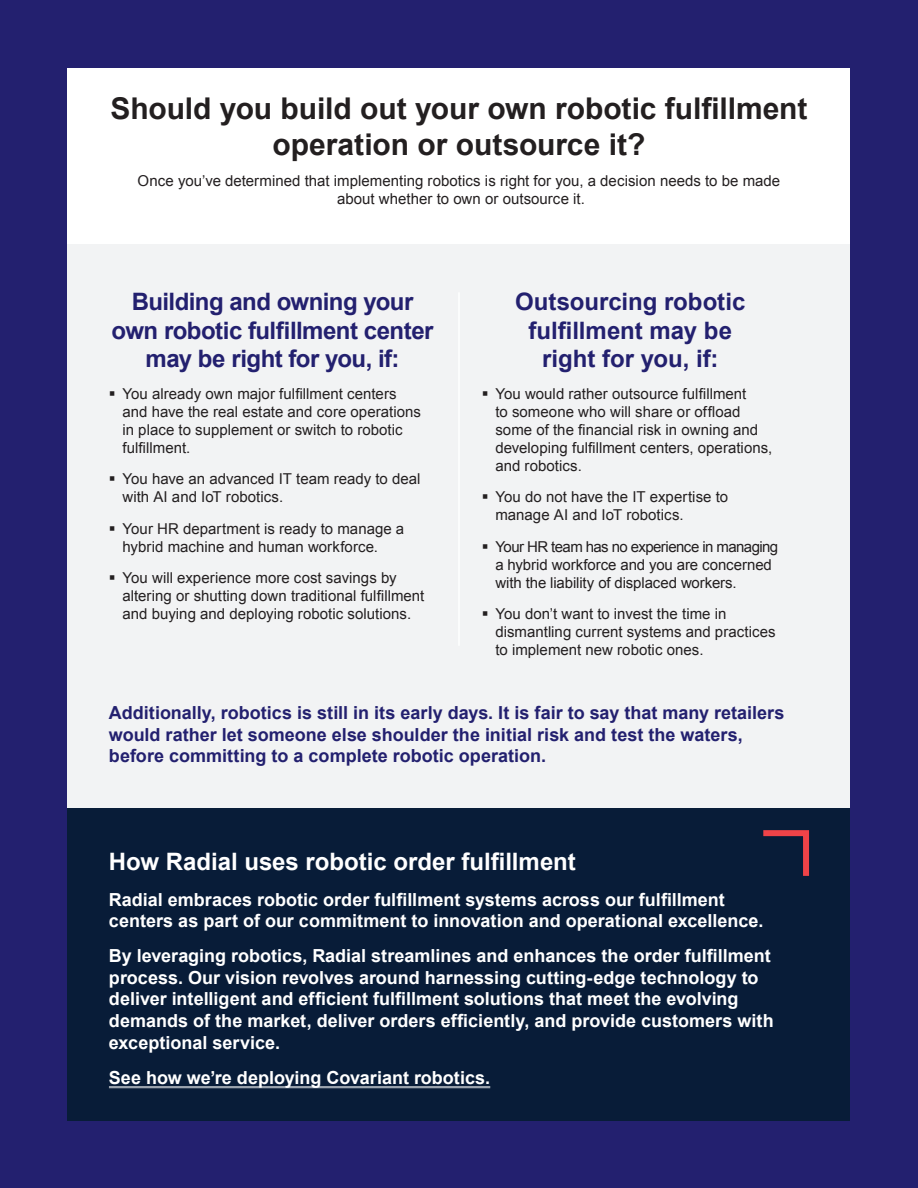
<style>
.page{position:relative;width:918px;height:1188px;background:#23206f}
.page>*{position:absolute;margin:0;border:0;box-sizing:border-box;transform-origin:0 0}
.Headline{font:700 30px/36px "Arial";letter-spacing:-.005em;color:#231f20;text-align:center}
.Sub_01{font:700 24px/28.8px "Arial";letter-spacing:-.02em;color:#23206f;text-align:center}
.Sub_01-2{font:700 24px/28.8px "Arial";color:#23206f;text-align:center}
.Headline_02{font:700 24px "Arial";color:#fff}
.Sub_02{font:700 18px/21.6px "Arial";color:#fff}
.Sub_02-2{font:700 18px/21.6px "Arial";color:#23206f}
.Text{font:15px/18px "Arial";color:#231f20}
</style>
<div class="page">
<div style="left:68px;top:68px;width:782px;height:1053px;background:#fff"></div>
<div style="left:68px;top:244px;width:782px;height:687px;background:#f2f3f4"></div>
<div style="left:68px;top:808px;width:782px;height:313px;background:#081c38"></div>
<hr style="left:109px;top:1086px;width:381px;height:2px;background:#9ca4af">
<hr style="left:458px;top:292px;width:2px;height:354px;background:#fff">
<svg style="left:763px;top:830px;width:47px;height:46px"></svg>
<p class="Headline" style="left:110px;top:91px;width:699px">Should you build out your own robotic fulfillment operation or outsource it?</p>
<p class="Text" style="left:138px;top:172px;width:644px;text-align:center">Once you’ve determined that implementing robotics is right for you, a decision needs to be made about whether to own or outsource it.</p>
<p class="Sub_01" style="left:112px;top:288px;width:323px">Building and owning your own robotic fulfillment center may be right for you, if:</p>
<p class="Text" style="left:122px;top:385px;width:300px">You already own major fulfillment centers and have the real estate and core operations in place to supplement or switch to robotic fulfillment.</p>
<p class="Text" style="left:122px;top:470px;width:300px">You have an advanced IT team ready to deal with AI and IoT robotics.</p>
<p class="Text" style="left:122px;top:520px;width:283px">Your HR department is ready to manage a hybrid machine and human workforce.</p>
<p class="Text" style="left:122px;top:569px;width:303px">You will experience more cost savings by altering or shutting down traditional fulfillment and buying and deploying robotic solutions.</p>
<p class="Sub_01-2" style="left:515px;top:288px;width:232px">Outsourcing robotic fulfillment may be right for you, if:</p>
<p class="Text" style="left:495px;top:385px;width:279px">You would rather outsource fulfillment<br>to someone who will share or offload some of the financial risk in owning and developing fulfillment centers, operations, and robotics.</p>
<p class="Text" style="left:495px;top:488px;width:234px">You do not have the IT expertise to manage AI and IoT robotics.</p>
<p class="Text" style="left:495px;top:538px;width:284px">Your HR team has no experience in managing a hybrid workforce and you are concerned with the liability of displaced workers.</p>
<p class="Text" style="left:495px;top:605px;width:282px">You don’t want to invest the time in dismantling current systems and practices to implement new robotic ones.</p>
<p class="Sub_02-2" style="left:109px;top:703px;width:677px">Additionally, robotics is still in its early days. It is fair to say that many retailers would rather let someone else shoulder the initial risk and test the waters, before committing to a complete robotic operation.</p>
<p class="Headline_02" style="left:109px;top:846px;width:468px">How Radial uses robotic order fulfillment</p>
<p class="Sub_02" style="left:109px;top:889px;width:656px">Radial embraces robotic order fulfillment systems across our fulfillment centers as part of our commitment to innovation and operational excellence.</p>
<p class="Sub_02" style="left:109px;top:946px;width:666px">By leveraging robotics, Radial streamlines and enhances the order fulfillment process. Our vision revolves around harnessing cutting-edge technology to deliver intelligent and efficient fulfillment solutions that meet the evolving demands of the market, deliver orders efficiently, and provide customers with exceptional service.</p>
<p class="Sub_02" style="left:109px;top:1067px;width:383px">See how we’re deploying Covariant robotics.</p>
</div>
